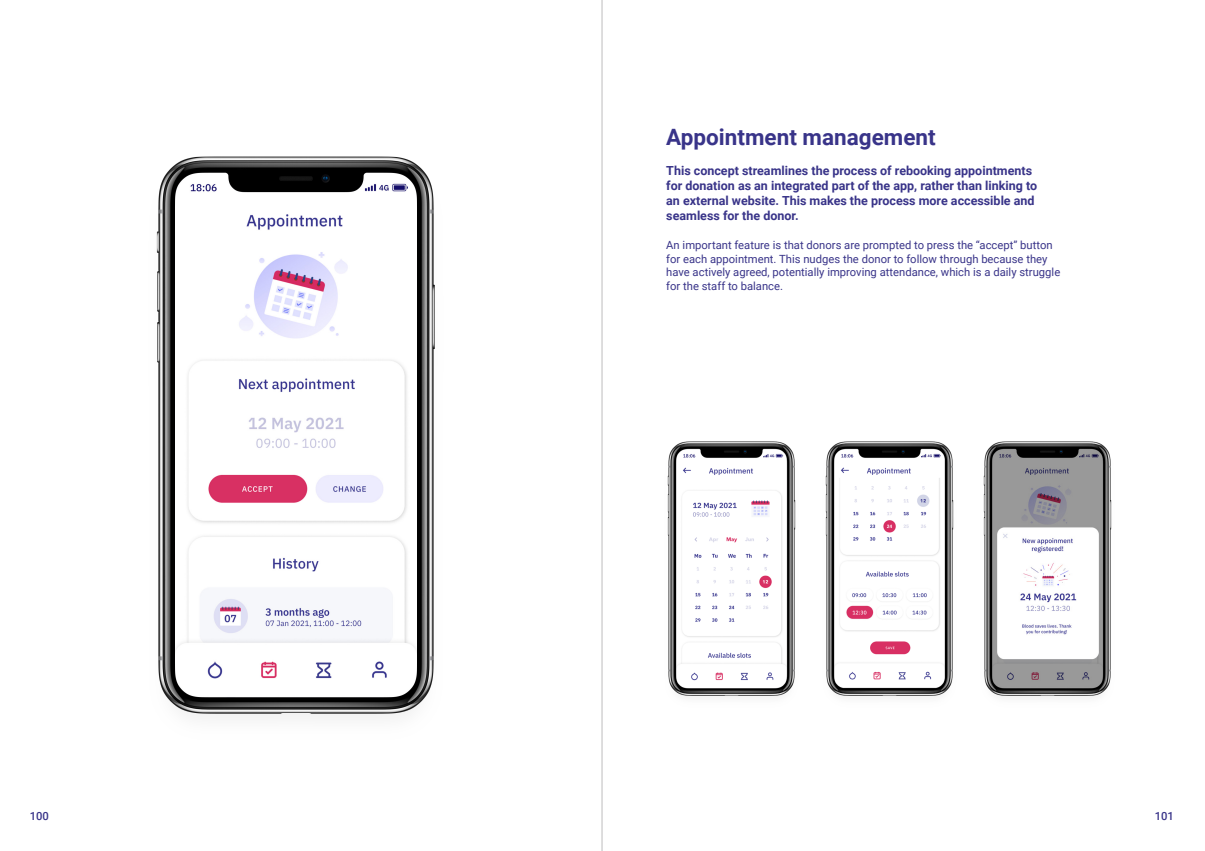
<style>
.page{position:relative;width:1205px;height:851px;background:#fff}
.page>*{position:absolute;margin:0;border:0;box-sizing:border-box;transform-origin:0 0}
.t1{font:700 22.5px "Roboto";color:#393489}
.Paragraph_Blue{font:700 12.5px/15px "Roboto";color:#393489}
.Paragraph_Blue-2{font:11.25px/13.5px "Roboto";color:#393489}
.t2{font:500 11.25px "Roboto";color:#393489}
</style>
<div class="page">
<hr style="left:602px;top:0;width:1px;height:850px;background:#231f20">
<img style="left:156px;top:156px;width:279px;height:562px">
<img style="left:667px;top:441px;width:125px;height:256px">
<img style="left:792px;top:441px;width:157px;height:256px">
<img style="left:949px;top:441px;width:163px;height:256px">
<p class="t1" style="left:666px;top:121px;width:271px">Appointment management</p>
<p class="Paragraph_Blue" style="left:666px;top:163px;width:372px">This concept streamlines the process of rebooking appointments for donation as an integrated part of the app, rather than linking to an external website. This makes the process more accessible and seamless for the donor.</p>
<p class="Paragraph_Blue-2" style="left:666px;top:238px;width:395px">An important feature is that donors are prompted to press the “accept” button for each appointment. This nudges the donor to follow through because they have actively agreed, potentially improving attendance, which is a daily struggle for the staff to balance.</p>
<p class="t2" style="left:30px;top:808px;width:21px">100</p>
<p class="t2" style="left:1155px;top:808px;width:21px">101</p>
</div>
